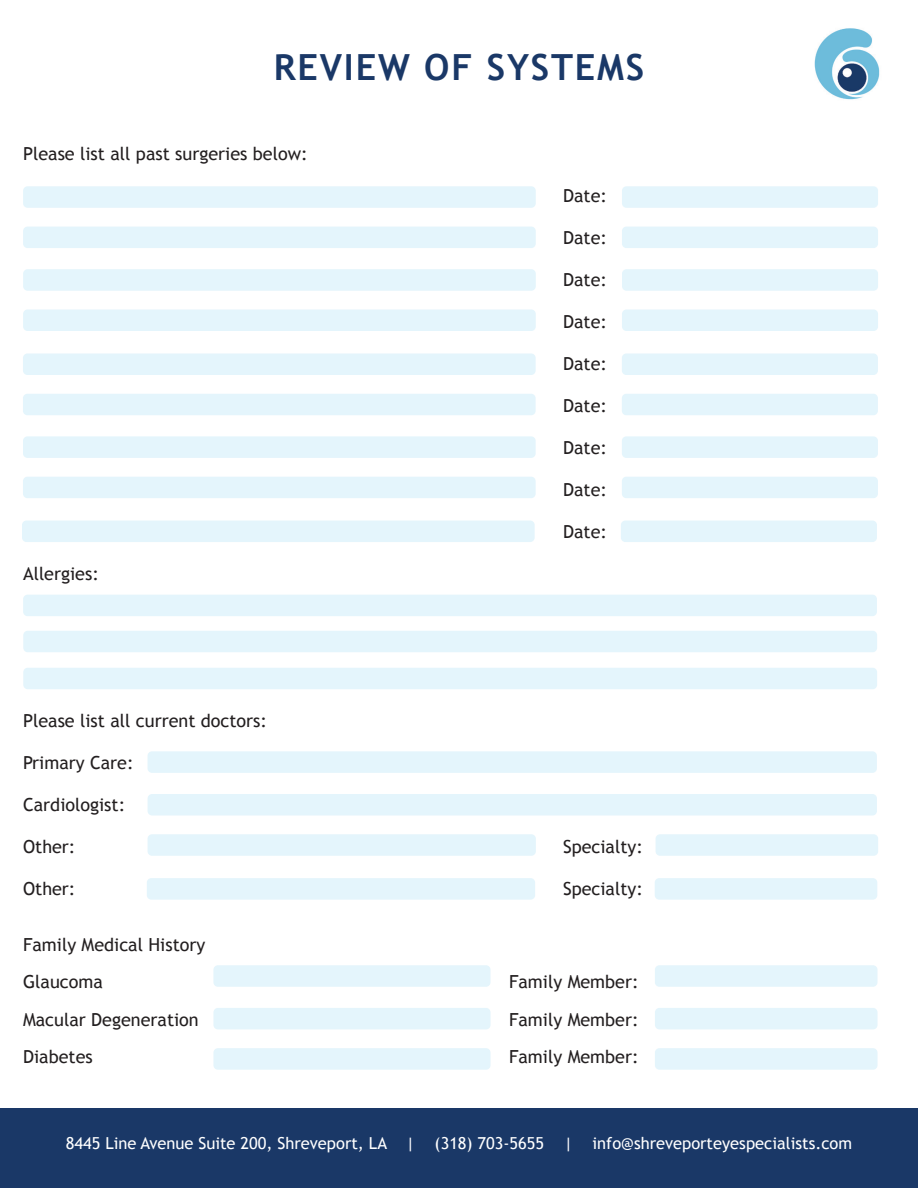
<style>
.page{position:relative;width:918px;height:1188px;background:#fff}
.page>*{position:absolute;margin:0;border:0;box-sizing:border-box;transform-origin:0 0}
.t1{font:700 36px "Trebuchet MS";letter-spacing:.05em;color:#1a3867}
.t2{font:18px/37.5px "Trebuchet MS";color:#231f20}
.t3{font:16.5px "Trebuchet MS";color:#fff}
</style>
<div class="page">
<div style="left:0;top:1108px;width:918px;height:80px;background:#1a3867"></div>
<img style="left:814px;top:28px;width:66px;height:72px">
<div style="left:23px;top:186px;width:513px;height:22px;background:#e4f5fc;border-radius:4px"></div>
<div style="left:622px;top:186px;width:256px;height:22px;background:#e4f5fc;border-radius:4px"></div>
<div style="left:23px;top:227px;width:513px;height:21px;background:#e4f5fc;border-radius:4px"></div>
<div style="left:622px;top:227px;width:256px;height:21px;background:#e4f5fc;border-radius:4px"></div>
<div style="left:23px;top:269px;width:513px;height:22px;background:#e4f5fc;border-radius:4px"></div>
<div style="left:622px;top:269px;width:256px;height:22px;background:#e4f5fc;border-radius:4px"></div>
<div style="left:23px;top:309px;width:513px;height:22px;background:#e4f5fc;border-radius:4px"></div>
<div style="left:622px;top:309px;width:256px;height:22px;background:#e4f5fc;border-radius:4px"></div>
<div style="left:23px;top:353px;width:513px;height:22px;background:#e4f5fc;border-radius:4px"></div>
<div style="left:622px;top:353px;width:256px;height:22px;background:#e4f5fc;border-radius:4px"></div>
<div style="left:23px;top:394px;width:513px;height:21px;background:#e4f5fc;border-radius:4px"></div>
<div style="left:622px;top:394px;width:256px;height:21px;background:#e4f5fc;border-radius:4px"></div>
<div style="left:23px;top:436px;width:513px;height:22px;background:#e4f5fc;border-radius:4px"></div>
<div style="left:622px;top:436px;width:256px;height:22px;background:#e4f5fc;border-radius:4px"></div>
<div style="left:23px;top:477px;width:513px;height:21px;background:#e4f5fc;border-radius:4px"></div>
<div style="left:622px;top:477px;width:256px;height:21px;background:#e4f5fc;border-radius:4px"></div>
<div style="left:22px;top:521px;width:513px;height:21px;background:#e4f5fc;border-radius:4px"></div>
<div style="left:621px;top:521px;width:256px;height:21px;background:#e4f5fc;border-radius:4px"></div>
<div style="left:23px;top:595px;width:854px;height:21px;background:#e4f5fc;border-radius:4px"></div>
<div style="left:23px;top:631px;width:854px;height:21px;background:#e4f5fc;border-radius:4px"></div>
<div style="left:23px;top:668px;width:854px;height:21px;background:#e4f5fc;border-radius:4px"></div>
<div style="left:148px;top:751px;width:729px;height:22px;background:#e4f5fc;border-radius:4px"></div>
<div style="left:148px;top:794px;width:729px;height:22px;background:#e4f5fc;border-radius:4px"></div>
<div style="left:148px;top:834px;width:388px;height:22px;background:#e4f5fc;border-radius:4px"></div>
<div style="left:656px;top:834px;width:222px;height:22px;background:#e4f5fc;border-radius:4px"></div>
<div style="left:147px;top:878px;width:388px;height:22px;background:#e4f5fc;border-radius:4px"></div>
<div style="left:655px;top:878px;width:222px;height:22px;background:#e4f5fc;border-radius:4px"></div>
<div style="left:213px;top:965px;width:278px;height:22px;background:#e4f5fc;border-radius:4px"></div>
<div style="left:655px;top:965px;width:223px;height:22px;background:#e4f5fc;border-radius:4px"></div>
<div style="left:213px;top:1008px;width:278px;height:21px;background:#e4f5fc;border-radius:4px"></div>
<div style="left:655px;top:1008px;width:223px;height:21px;background:#e4f5fc;border-radius:4px"></div>
<div style="left:213px;top:1048px;width:278px;height:22px;background:#e4f5fc;border-radius:4px"></div>
<div style="left:655px;top:1048px;width:223px;height:22px;background:#e4f5fc;border-radius:4px"></div>
<h1 class="t1" style="left:274px;top:45px;width:372px">REVIEW OF SYSTEMS</h1>
<p class="t2" style="left:23px;top:135px;width:286px">Please list all past surgeries below:</p>
<p class="t2" style="left:23px;top:555px;width:77px">Allergies:</p>
<p class="t2" style="left:563px;top:177px;width:46px">Date:</p>
<p class="t2" style="left:563px;top:219px;width:46px">Date:</p>
<p class="t2" style="left:563px;top:261px;width:46px">Date:</p>
<p class="t2" style="left:563px;top:303px;width:46px">Date:</p>
<p class="t2" style="left:563px;top:345px;width:46px">Date:</p>
<p class="t2" style="left:563px;top:387px;width:46px">Date:</p>
<p class="t2" style="left:563px;top:429px;width:46px">Date:</p>
<p class="t2" style="left:563px;top:471px;width:46px">Date:</p>
<p class="t2" style="left:563px;top:513px;width:46px">Date:</p>
<p class="t2" style="left:23px;top:702px;width:246px">Please list all current doctors:</p>
<p class="t2" style="left:23px;top:744px;width:112px">Primary Care:</p>
<p class="t2" style="left:23px;top:786px;width:104px">Cardiologist:</p>
<p class="t2" style="left:23px;top:828px;width:54px">Other:</p>
<p class="t2" style="left:563px;top:828px;width:81px">Specialty:</p>
<p class="t2" style="left:23px;top:870px;width:54px">Other:</p>
<p class="t2" style="left:563px;top:870px;width:81px">Specialty:</p>
<p class="t2" style="left:23px;top:926px;width:184px">Family Medical History<br>Glaucoma</p>
<p class="t2" style="left:509px;top:963px;width:131px">Family Member:</p>
<p class="t2" style="left:23px;top:1001px;width:177px">Macular Degeneration</p>
<p class="t2" style="left:509px;top:1001px;width:131px">Family Member:</p>
<p class="t2" style="left:23px;top:1038px;width:71px">Diabetes</p>
<p class="t2" style="left:509px;top:1038px;width:131px">Family Member:</p>
<p class="t3" style="left:66px;top:1133px;width:788px">8445 Line Avenue Suite 200, Shreveport, LA | (318) 703-5655 | info@shreveporteyespecialists.com</p>
</div>
